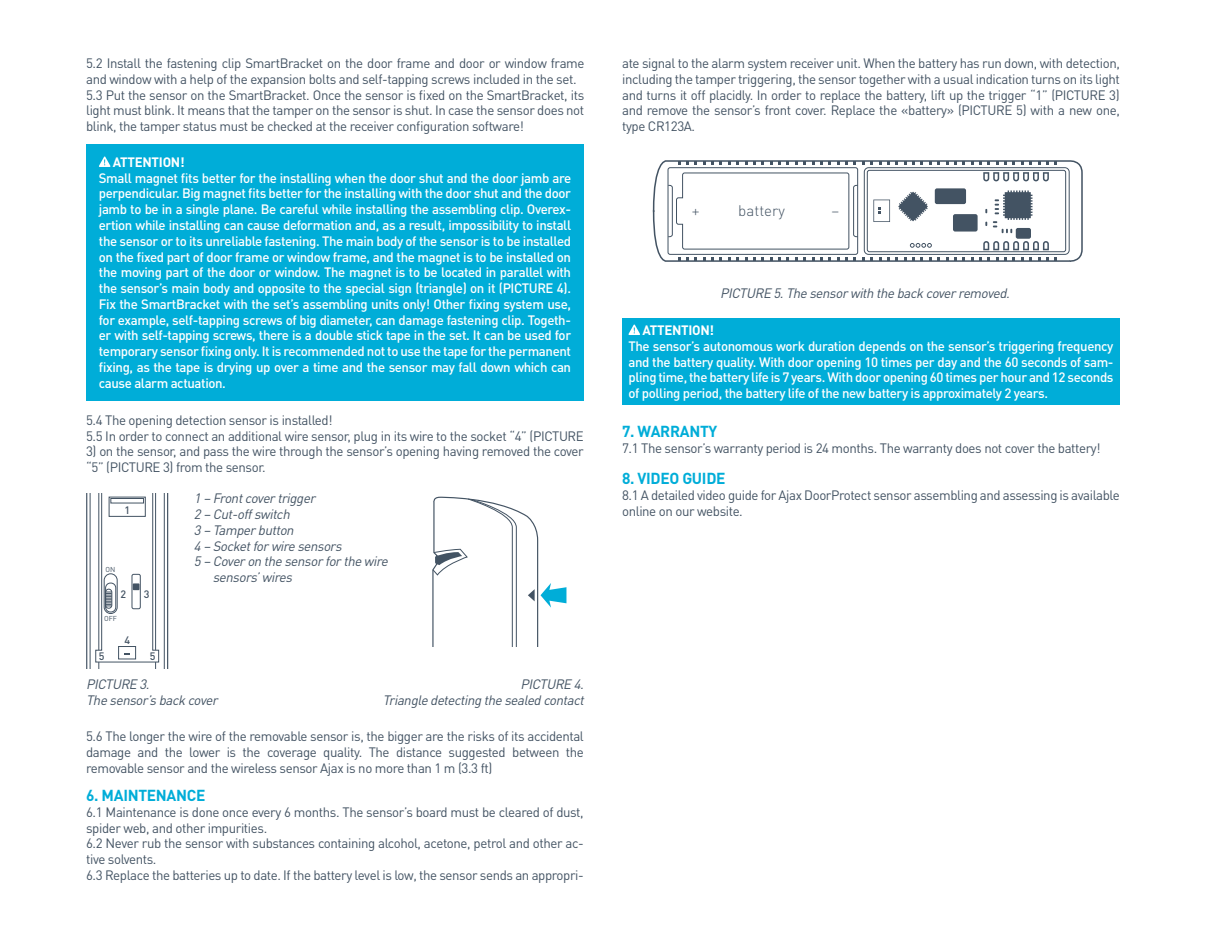
<style>
.page{position:relative;width:1206px;height:944px;background:#fff}
.page>*{position:absolute;margin:0;border:0;box-sizing:border-box;transform-origin:0 0}
.t1{font:700 15.75px "DIN Pro";letter-spacing:-.02em;color:#00add8}
.t2{font:300 15.08px "DIN Pro";color:#435363}
.t3{font:13.5px/15.8px "DIN Pro";letter-spacing:-.03em;color:#435363}
.t4{font:500 13.5px/15.8px "DIN Pro";letter-spacing:-.03em;color:#fff;text-align:justify}
.t5{font:italic 13.5px/15.8px "DIN Pro";letter-spacing:-.03em;color:#435363}
.t6{font:700 13.5px "DIN Pro";letter-spacing:-.02em;color:#fff}
.t7{font:500 10.58px "DIN Pro";color:#435363}
.t8{font:7.2px "DIN Pro";color:#435363}
</style>
<div class="page">
<div style="left:86px;top:144px;width:498px;height:256px;background:#00add8"></div>
<svg style="left:99px;top:157px;width:11px;height:10px"></svg>
<svg style="left:86px;top:493px;width:83px;height:176px"></svg>
<div style="left:132px;top:574px;width:8px;height:35px;background:#fff;border-radius:2px"></div>
<div style="left:132px;top:574px;width:8px;height:35px;border:1px solid #435363;border-radius:2px"></div>
<div style="left:133px;top:583px;width:6px;height:7px;background:#435363"></div>
<div style="left:109px;top:497px;width:37px;height:20px;border:1px solid #435363"></div>
<div style="left:110px;top:498px;width:34px;height:5px;border:1px solid #435363"></div>
<svg style="left:432px;top:497px;width:134px;height:149px"></svg>
<svg style="left:652px;top:160px;width:431px;height:102px"></svg>
<div style="left:622px;top:318px;width:497px;height:86px;background:#00add8"></div>
<svg style="left:628px;top:325px;width:12px;height:10px"></svg>
<p class="t3" style="left:86px;top:55px;width:500px">5.2 Install the fastening clip SmartBracket on the door frame and door or window frame and window with a help of the expansion bolts and self-tapping screws included in the set.<br>5.3 Put the sensor on the SmartBracket. Once the sensor is fixed on the SmartBracket, its light must blink. It means that the tamper on the sensor is shut. In case the sensor does not blink, the tamper status must be checked at the receiver configuration software!</p>
<p class="t3" style="left:622px;top:55px;width:499px;text-align:justify">ate signal to the alarm system receiver unit. When the battery has run down, with detection, including the tamper triggering, the sensor together with a usual indication turns on its light and turns it off placidly. In order to replace the battery, lift up the trigger “1” (PICTURE 3) and remove the sensor’s front cover. Replace the «battery» (PICTURE 5) with a new one, type CR123A.</p>
<p class="t6" style="left:113px;top:153px;width:73px">ATTENTION!</p>
<p class="t4" style="left:99px;top:170px;width:474px">Small magnet fits better for the installing when the door shut and the door jamb are perpendicular. Big magnet fits better for the installing with the door shut and the door jamb to be in a single plane. Be careful while installing the assembling clip. Overex&shy;ertion while installing can cause deformation and, as a result, impossibility to install the sensor or to its unreliable fastening. The main body of the sensor is to be installed on the fixed part of door frame or window frame, and the magnet is to be installed on the moving part of the door or window. The magnet is to be located in parallel with the sensor’s main body and opposite to the special sign (triangle) on it (PICTURE 4).<br>Fix the SmartBracket with the set’s assembling units only! Other fixing system use, for example, self-tapping screws of big diameter, can damage fastening clip. Togeth&shy;er with self-tapping screws, there is a double stick tape in the set. It can be used for temporary sensor fixing only. It is recommended not to use the tape for the permanent fixing, as the tape is drying up over a time and the sensor may fall down which can cause alarm actuation.</p>
<p class="t3" style="left:86px;top:412px;width:499px">5.4 The opening detection sensor is installed!<br>5.5 In order to connect an additional wire sensor, plug in its wire to the socket “4” (PICTURE</p>
<p class="t3" style="left:86px;top:443px;width:499px">3) on the sensor, and pass the wire through the sensor’s opening having removed the cover “5” (PICTURE 3) from the sensor.</p>
<p class="t5" style="left:194px;top:490px;width:123px">1 – Front cover trigger</p>
<p class="t5" style="left:194px;top:506px;width:97px">2 – Cut-off switch</p>
<p class="t5" style="left:194px;top:522px;width:101px">3 – Tamper button</p>
<p class="t5" style="left:194px;top:538px;width:149px">4 – Socket for wire sensors</p>
<p class="t5" style="left:194px;top:553px;width:195px">5 – Cover on the sensor for the wire</p>
<p class="t5" style="left:213px;top:569px;width:81px">sensors’ wires</p>
<p class="t7" style="left:125px;top:504px;width:7px">1</p>
<p class="t8" style="left:106px;top:565px;width:11px">ON</p>
<p class="t7" style="left:120px;top:588px;width:7px">2</p>
<p class="t8" style="left:104px;top:614px;width:14px">OFF</p>
<p class="t7" style="left:124px;top:633px;width:7px">4</p>
<p class="t7" style="left:144px;top:588px;width:7px">3</p>
<p class="t7" style="left:99px;top:650px;width:7px">5</p>
<p class="t7" style="left:150px;top:650px;width:7px">5</p>
<p class="t5" style="left:86px;top:676px;width:133px">PICTURE 3.<br>The sensor’s back cover</p>
<p class="t3" style="left:86px;top:728px;width:499px;text-align:justify">5.6 The longer the wire of the removable sensor is, the bigger are the risks of its accidental damage and the lower is the coverage quality. The distance suggested between the removable sensor and the wireless sensor Ajax is no more than 1 m (3.3 ft)</p>
<p class="t5" style="left:383px;top:676px;width:202px;text-align:right">PICTURE 4.<br>Triangle detecting the sealed contact</p>
<p class="t1" style="left:86px;top:785px;width:121px">6. MAINTENANCE</p>
<p class="t3" style="left:86px;top:804px;width:499px">6.1 Maintenance is done once every 6 months. The sensor’s board must be cleared of dust, spider web, and other impurities.<br>6.2 Never rub the sensor with substances containing alcohol, acetone, petrol and other ac&shy;tive solvents.<br>6.3 Replace the batteries up to date. If the battery level is low, the sensor sends an appropri-</p>
<p class="t2" style="left:691px;top:201px;width:9px">+</p>
<p class="t2" style="left:738px;top:201px;width:48px">battery</p>
<p class="t2" style="left:831px;top:201px;width:9px">–</p>
<p class="t5" style="left:720px;top:285px;width:291px">PICTURE 5. The sensor with the back cover removed.</p>
<p class="t6" style="left:642px;top:321px;width:73px">ATTENTION!</p>
<p class="t4" style="left:628px;top:338px;width:486px">The sensor’s autonomous work duration depends on the sensor’s triggering frequency and the battery quality. With door opening 10 times per day and the 60 seconds of sam&shy;pling time, the battery life is 7 years. With door opening 60 times per hour and 12 seconds of polling period, the battery life of the new battery is approximately 2 years.</p>
<p class="t1" style="left:622px;top:421px;width:97px">7. WARRANTY</p>
<p class="t3" style="left:622px;top:440px;width:480px">7.1 The sensor’s warranty period is 24 months. The warranty does not cover the battery!</p>
<p class="t1" style="left:622px;top:468px;width:105px">8. VIDEO GUIDE</p>
<p class="t3" style="left:622px;top:487px;width:499px">8.1 A detailed video guide for Ajax DoorProtect sensor assembling and assessing is available online on our website.</p>
</div>
